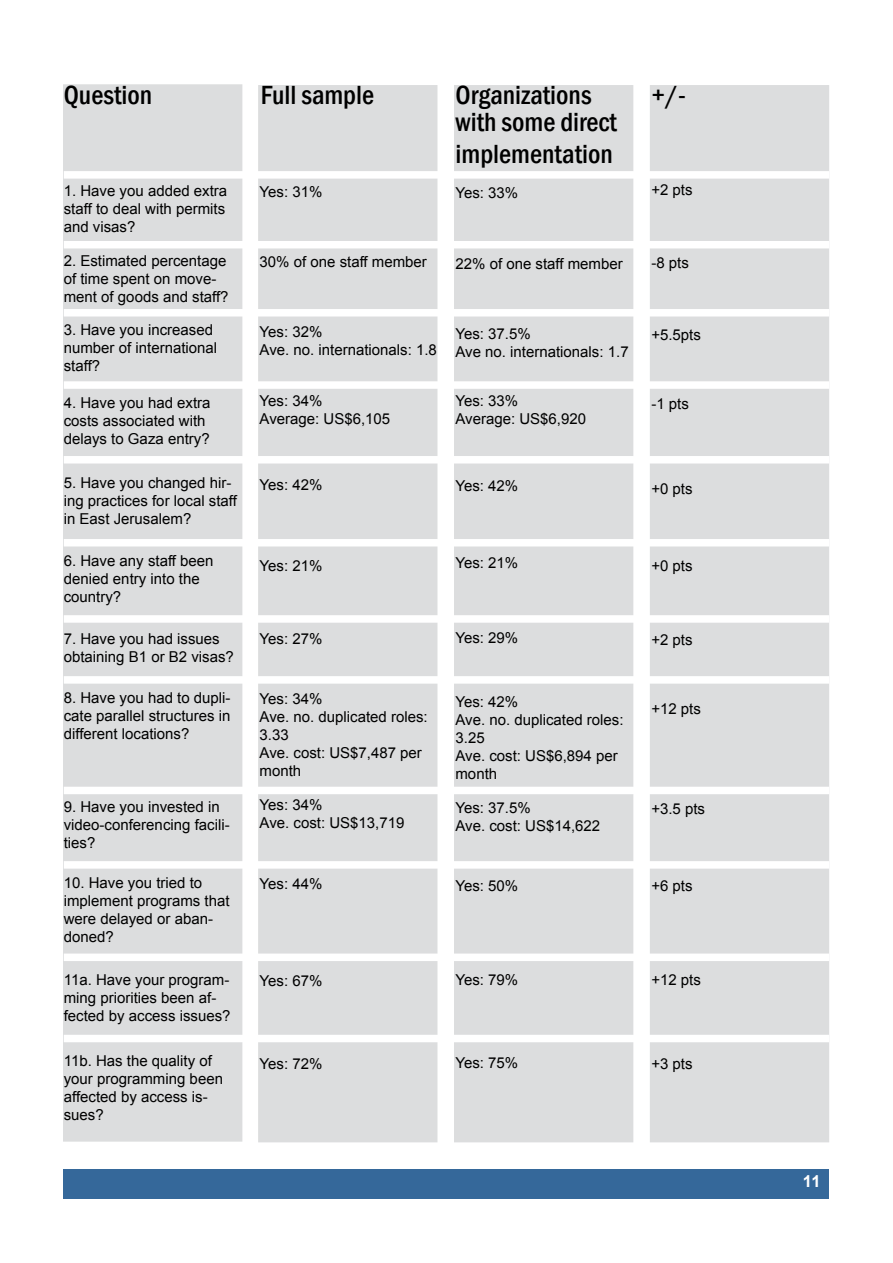
<style>
.page{position:relative;width:893px;height:1263px;background:#fff}
.page>*{position:absolute;margin:0;border:0;box-sizing:border-box;transform-origin:0 0}
.t1{font:500 condensed 27px/27px "Franklin Gothic";color:#000}
.t2{font:700 16.5px "Arial";color:#fff}
.t3{font:15px/18px "Arial";color:#000}
</style>
<div class="page">
<div style="left:258px;top:85px;width:179px;height:1057px;background:#dcddde"></div>
<div style="left:454px;top:85px;width:179px;height:1057px;background:#dcddde"></div>
<div style="left:650px;top:85px;width:179px;height:1057px;background:#dcddde"></div>
<div style="left:63px;top:84px;width:179px;height:1057px;background:#dcddde"></div>
<div style="left:64px;top:1169px;width:765px;height:30px;background:#35689a"></div>
<div style="left:64px;top:171px;width:765px;height:8px;background:#fff"></div>
<div style="left:64px;top:241px;width:765px;height:7px;background:#fff"></div>
<div style="left:64px;top:309px;width:765px;height:7px;background:#fff"></div>
<div style="left:64px;top:381px;width:765px;height:8px;background:#fff"></div>
<div style="left:64px;top:456px;width:765px;height:7px;background:#fff"></div>
<div style="left:64px;top:539px;width:765px;height:7px;background:#fff"></div>
<div style="left:64px;top:615px;width:765px;height:8px;background:#fff"></div>
<div style="left:64px;top:676px;width:765px;height:8px;background:#fff"></div>
<div style="left:64px;top:787px;width:765px;height:7px;background:#fff"></div>
<div style="left:64px;top:861px;width:765px;height:8px;background:#fff"></div>
<div style="left:64px;top:953px;width:765px;height:8px;background:#fff"></div>
<div style="left:64px;top:1035px;width:765px;height:7px;background:#fff"></div>
<h1 class="t1" style="left:64px;top:81px;width:90px">Question</h1>
<h1 class="t1" style="left:261px;top:81px;width:115px">Full sample</h1>
<h1 class="t1" style="left:455px;top:81px;width:163px">Organizations with some direct</h1>
<h1 class="t1" style="left:455px;top:141px;width:159px">implementation</h1>
<h1 class="t1" style="left:651px;top:81px;width:36px">+/-</h1>
<p class="t3" style="left:64px;top:182px;width:165px">1. Have you added extra staff to deal with permits and visas?</p>
<p class="t3" style="left:260px;top:182px;width:64px">Yes: 31%</p>
<p class="t3" style="left:455px;top:184px;width:64px">Yes: 33%</p>
<p class="t3" style="left:651px;top:181px;width:43px">+2 pts</p>
<p class="t3" style="left:64px;top:252px;width:166px">2. Estimated percentage of time spent on move&shy;ment of goods and staff?</p>
<p class="t3" style="left:260px;top:253px;width:169px">30% of one staff member</p>
<p class="t3" style="left:455px;top:255px;width:169px">22% of one staff member</p>
<p class="t3" style="left:651px;top:254px;width:39px">-8 pts</p>
<p class="t3" style="left:64px;top:321px;width:155px">3. Have you increased number of international staff?</p>
<p class="t3" style="left:260px;top:323px;width:179px">Yes: 32%<br>Ave. no. internationals: 1.8</p>
<p class="t3" style="left:455px;top:325px;width:175px">Yes: 37.5%<br>Ave no. internationals: 1.7</p>
<p class="t3" style="left:651px;top:326px;width:51px">+5.5pts</p>
<p class="t3" style="left:64px;top:394px;width:148px">4. Have you had extra costs associated with delays to Gaza entry?</p>
<p class="t3" style="left:260px;top:392px;width:132px">Yes: 34%<br>Average: US$6,105</p>
<p class="t3" style="left:455px;top:392px;width:132px">Yes: 33%<br>Average: US$6,920</p>
<p class="t3" style="left:651px;top:394px;width:39px">-1 pts</p>
<p class="t3" style="left:64px;top:474px;width:175px">5. Have you changed hir&shy;ing practices for local staff in East Jerusalem?</p>
<p class="t3" style="left:260px;top:476px;width:64px">Yes: 42%</p>
<p class="t3" style="left:455px;top:477px;width:64px">Yes: 42%</p>
<p class="t3" style="left:651px;top:480px;width:43px">+0 pts</p>
<p class="t3" style="left:64px;top:552px;width:151px">6. Have any staff been denied entry into the country?</p>
<p class="t3" style="left:260px;top:557px;width:64px">Yes: 21%</p>
<p class="t3" style="left:455px;top:554px;width:64px">Yes: 21%</p>
<p class="t3" style="left:651px;top:557px;width:43px">+0 pts</p>
<p class="t3" style="left:64px;top:629px;width:172px">7. Have you had issues obtaining B1 or B2 visas?</p>
<p class="t3" style="left:260px;top:630px;width:64px">Yes: 27%</p>
<p class="t3" style="left:455px;top:629px;width:64px">Yes: 29%</p>
<p class="t3" style="left:651px;top:630px;width:43px">+2 pts</p>
<p class="t3" style="left:64px;top:689px;width:168px;text-align:justify">8. Have you had to dupli&shy;cate parallel structures in different locations?</p>
<p class="t3" style="left:260px;top:690px;width:170px">Yes: 34%<br>Ave. no. duplicated roles:<br>3.33<br>Ave. cost: US$7,487 per month</p>
<p class="t3" style="left:455px;top:693px;width:170px">Yes: 42%<br>Ave. no. duplicated roles:<br>3.25<br>Ave. cost: US$6,894 per month</p>
<p class="t3" style="left:651px;top:700px;width:51px">+12 pts</p>
<p class="t3" style="left:64px;top:798px;width:167px">9. Have you invested in video-conferencing facili&shy;ties?</p>
<p class="t3" style="left:260px;top:796px;width:146px">Yes: 34%<br>Ave. cost: US$13,719</p>
<p class="t3" style="left:455px;top:798px;width:146px">Yes: 37.5%<br>Ave. cost: US$14,622</p>
<p class="t3" style="left:651px;top:800px;width:55px">+3.5 pts</p>
<p class="t3" style="left:64px;top:874px;width:167px">10. Have you tried to implement programs that were delayed or aban&shy;doned?</p>
<p class="t3" style="left:260px;top:875px;width:64px">Yes: 44%</p>
<p class="t3" style="left:455px;top:877px;width:64px">Yes: 50%</p>
<p class="t3" style="left:651px;top:877px;width:43px">+6 pts</p>
<p class="t3" style="left:64px;top:971px;width:168px">11a. Have your program&shy;ming priorities been af&shy;fected by access issues?</p>
<p class="t3" style="left:260px;top:972px;width:64px">Yes: 67%</p>
<p class="t3" style="left:455px;top:971px;width:64px">Yes: 79%</p>
<p class="t3" style="left:651px;top:971px;width:51px">+12 pts</p>
<p class="t3" style="left:64px;top:1051px;width:161px">11b. Has the quality of your programming been affected by access is&shy;sues?</p>
<p class="t3" style="left:260px;top:1055px;width:64px">Yes: 72%</p>
<p class="t3" style="left:455px;top:1054px;width:64px">Yes: 75%</p>
<p class="t3" style="left:651px;top:1055px;width:43px">+3 pts</p>
<p class="t2" style="left:803px;top:1170px;width:19px">11</p>
</div>
